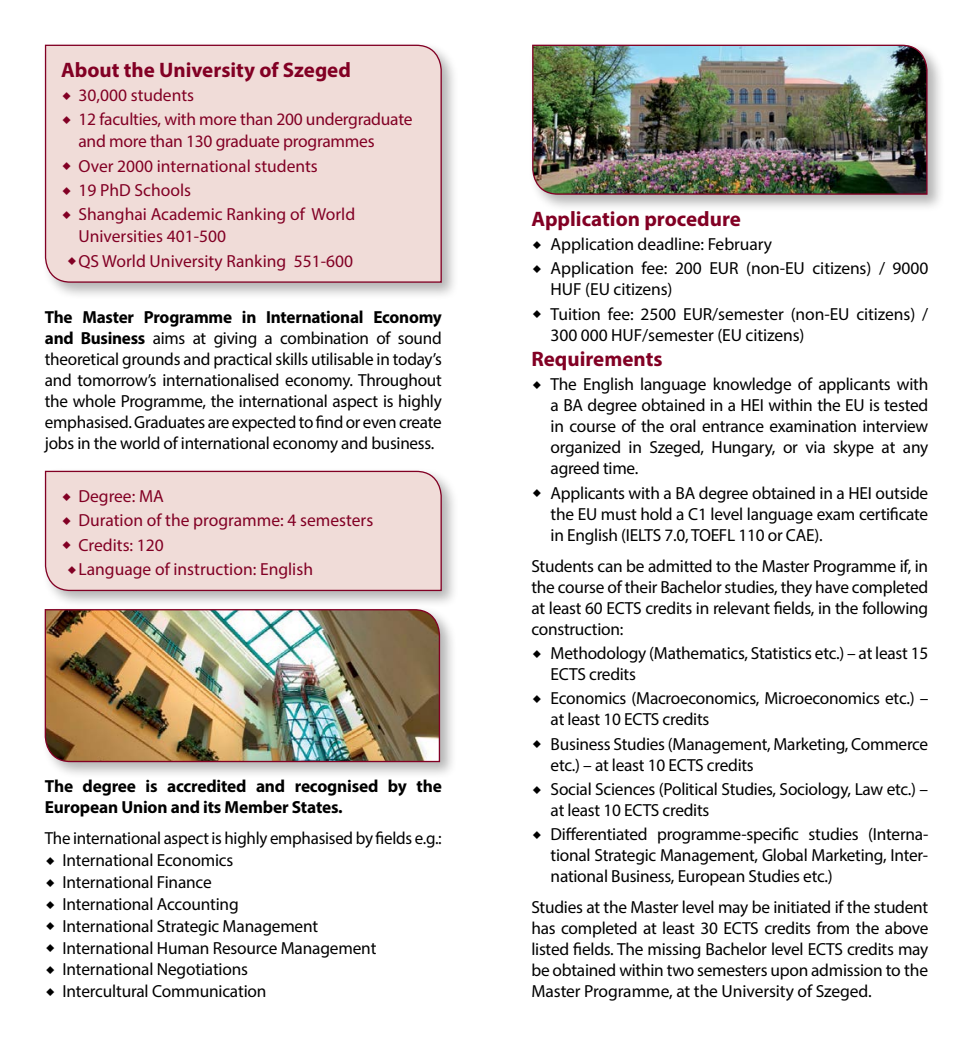
<style>
.page{position:relative;width:973px;height:1042px;background:#fff}
.page>*{position:absolute;margin:0;border:0;box-sizing:border-box;transform-origin:0 0}
.t1{font:700 21px "Myriad Pro";color:#820024}
.t2{font:17.5px/21px "Myriad Pro";letter-spacing:-.015em;color:#000}
.t3{font:17.5px/24.3px "Myriad Pro";color:#820024}
.t4{font:700 17.5px/21px "Myriad Pro";letter-spacing:-.01em;color:#000}
.s1{font-weight:700}
</style>
<div class="page">
<div style="left:41px;top:41px;width:418px;height:259px;background:#000;opacity:.3"></div>
<div style="left:44px;top:44px;width:398px;height:239px;background:#f0dcd8"></div>
<div style="left:41px;top:467px;width:418px;height:141px;background:#000;opacity:.3"></div>
<div style="left:44px;top:470px;width:398px;height:122px;background:#f0dcd8"></div>
<div style="left:41px;top:605px;width:417px;height:174px;background:#000;opacity:.3"></div>
<img style="left:44px;top:608px;width:396px;height:155px">
<div style="left:528px;top:41px;width:417px;height:172px;background:#000;opacity:.3"></div>
<img style="left:531px;top:44px;width:397px;height:151px">
<svg style="left:63px;top:92px;width:8px;height:8px"></svg>
<svg style="left:63px;top:116px;width:8px;height:8px"></svg>
<svg style="left:63px;top:162px;width:8px;height:8px"></svg>
<svg style="left:63px;top:187px;width:8px;height:8px"></svg>
<svg style="left:63px;top:211px;width:8px;height:8px"></svg>
<svg style="left:68px;top:257px;width:8px;height:8px"></svg>
<svg style="left:63px;top:492px;width:8px;height:8px"></svg>
<svg style="left:63px;top:517px;width:8px;height:8px"></svg>
<svg style="left:63px;top:541px;width:8px;height:8px"></svg>
<svg style="left:68px;top:565px;width:8px;height:8px"></svg>
<p class="t1" style="left:61px;top:56px;width:291px">About the University of Szeged</p>
<p class="t3" style="left:78px;top:83px;width:335px">30,000 students<br>12 faculties, with more than 200 undergraduate</p>
<p class="t3" style="left:78px;top:129px;width:298px">and more than 130 graduate programmes<br>Over 2000 international students<br>19 PhD Schools<br>Shanghai Academic Ranking of World</p>
<p class="t3" style="left:78px;top:224px;width:276px">Universities 401-500<br>QS World University Ranking 551-600</p>
<p class="t2" style="left:45px;top:306px;width:398px;text-align:justify"><span class="s1">The Master Programme in International Economy and Business</span> aims at giving a combination of sound theoretical grounds and practical skills utilisable in today’s and tomorrow’s internationalised economy. Throughout the whole Programme, the international aspect is highly emphasised. Graduates are expected to find or even create jobs in the world of international economy and business.</p>
<p class="t3" style="left:78px;top:483px;width:296px">Degree: MA<br>Duration of the programme: 4 semesters<br>Credits: 120<br>Language of instruction: English</p>
<p class="t4" style="left:45px;top:775px;width:398px">The degree is accredited and recognised by the<br>European Union and its Member States.</p>
<p class="t2" style="left:62px;top:827px;width:381px;line-height:21.9px;text-indent:-17px">The international aspect is highly emphasised by fields e.g.:<br>International Economics<br>International Finance<br>International Accounting<br>International Strategic Management<br>International Human Resource Management International Negotiations<br>Intercultural Communication</p>
<p class="t1" style="left:531px;top:205px;width:211px">Application procedure</p>
<p class="t2" style="left:550px;top:232px;width:379px;line-height:24.3px">Application deadline: February<br>Application fee: 200 EUR (non-EU citizens) / 9000</p>
<p class="t2" style="left:550px;top:277px;width:379px;line-height:24.3px">HUF (EU citizens)<br>Tuition fee: 2500 EUR/semester (non-EU citizens) /</p>
<p class="t2" style="left:550px;top:324px;width:255px">300 000 HUF/semester (EU citizens)</p>
<p class="t1" style="left:531px;top:345px;width:133px">Requirements</p>
<p class="t2" style="left:550px;top:373px;width:379px;text-align:justify">The English language knowledge of applicants with a BA degree obtained in a HEI within the EU is tested in course of the oral entrance examination interview organized in Szeged, Hungary, or via skype at any agreed time.</p>
<p class="t2" style="left:550px;top:482px;width:379px;text-align:justify">Applicants with a BA degree obtained in a HEI outside the EU must hold a C1 level language exam certificate in English (IELTS 7.0, TOEFL 110 or CAE).</p>
<p class="t2" style="left:531px;top:555px;width:398px;text-align:justify">Students can be admitted to the Master Programme if, in the course of their Bachelor studies, they have completed at least 60 ECTS credits in relevant fields, in the following construction:</p>
<p class="t2" style="left:550px;top:642px;width:379px">Methodology (Mathematics, Statistics etc.) – at least 15<br>ECTS credits</p>
<p class="t2" style="left:550px;top:687px;width:379px">Economics (Macroeconomics, Microeconomics etc.) – at least 10 ECTS credits</p>
<p class="t2" style="left:550px;top:733px;width:379px">Business Studies (Management, Marketing, Commerce etc.) – at least 10 ECTS credits</p>
<p class="t2" style="left:550px;top:778px;width:379px">Social Sciences (Political Studies, Sociology, Law etc.) – at least 10 ECTS credits</p>
<p class="t2" style="left:550px;top:824px;width:378px;text-align:justify">Differentiated programme-specific studies (Interna&shy;tional Strategic Management, Global Marketing, Inter&shy;national Business, European Studies etc.)</p>
<p class="t2" style="left:531px;top:896px;width:398px;text-align:justify">Studies at the Master level may be initiated if the student has completed at least 30 ECTS credits from the above listed fields. The missing Bachelor level ECTS credits may be obtained within two semesters upon admission to the Master Programme, at the University of Szeged.</p>
</div>
